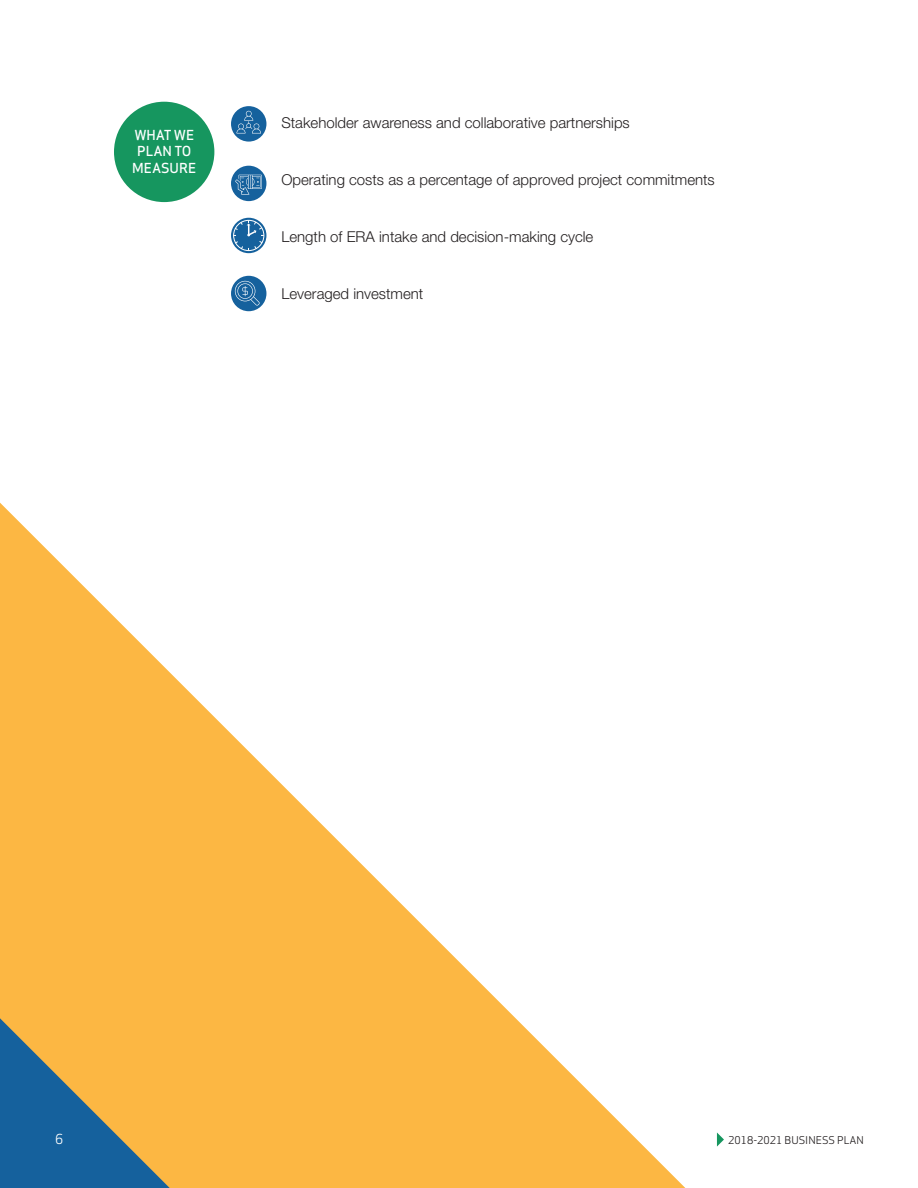
<style>
.page{position:relative;width:918px;height:1188px;background:#fff}
.page>*{position:absolute;margin:0;border:0;box-sizing:border-box;transform-origin:0 0}
.H5_-_Apex_11pt{font:300 15px "Helvetica Neue LT Std";color:#231f20}
.H5_-_Apex_11pt-2{font:500 13.5px/16.5px "Apex Sans";color:#fff;text-align:center}
.t1{font:13.5px "Apex Sans";color:#fff}
.Body_Copy_-_Apex_9pt{font:10.5px "Apex Sans";color:#231f20}
</style>
<div class="page">
<svg style="left:0;top:503px;width:685px;height:685px"></svg>
<svg style="left:0;top:1018px;width:170px;height:170px;background:#888c6f"></svg>
<svg style="left:717px;top:1132px;width:7px;height:15px"></svg>
<div style="left:231px;top:106px;width:35px;height:36px;background:#15619d;border-radius:50%"></div>
<svg style="left:237px;top:111px;width:24px;height:22px"></svg>
<div style="left:114px;top:102px;width:100px;height:100px;background:#16965f;border-radius:50%"></div>
<div style="left:231px;top:166px;width:35px;height:35px;background:#15619d;border-radius:50%"></div>
<svg style="left:232px;top:175px;width:30px;height:22px"></svg>
<svg style="left:231px;top:218px;width:35px;height:35px"></svg>
<svg style="left:233px;top:220px;width:31px;height:31px"></svg>
<div style="left:231px;top:276px;width:35px;height:35px;background:#15619d;border-radius:50%"></div>
<svg style="left:235px;top:281px;width:25px;height:25px"></svg>
<p class="H5_-_Apex_11pt-2" style="left:132px;top:125px;width:66px">WHAT WE<br>PLAN TO<br>MEASURE</p>
<p class="H5_-_Apex_11pt" style="left:281px;top:114px;width:350px">Stakeholder awareness and collaborative partnerships</p>
<p class="H5_-_Apex_11pt" style="left:281px;top:171px;width:435px">Operating costs as a percentage of approved project commitments</p>
<p class="H5_-_Apex_11pt" style="left:281px;top:228px;width:314px">Length of ERA intake and decision-making cycle</p>
<p class="H5_-_Apex_11pt" style="left:281px;top:285px;width:143px">Leveraged investment</p>
<p class="t1" style="left:55px;top:1128px;width:10px">6</p>
<p class="Body_Copy_-_Apex_9pt" style="left:728px;top:1131px;width:137px">2018-2021 BUSINESS PLAN</p>
</div>
